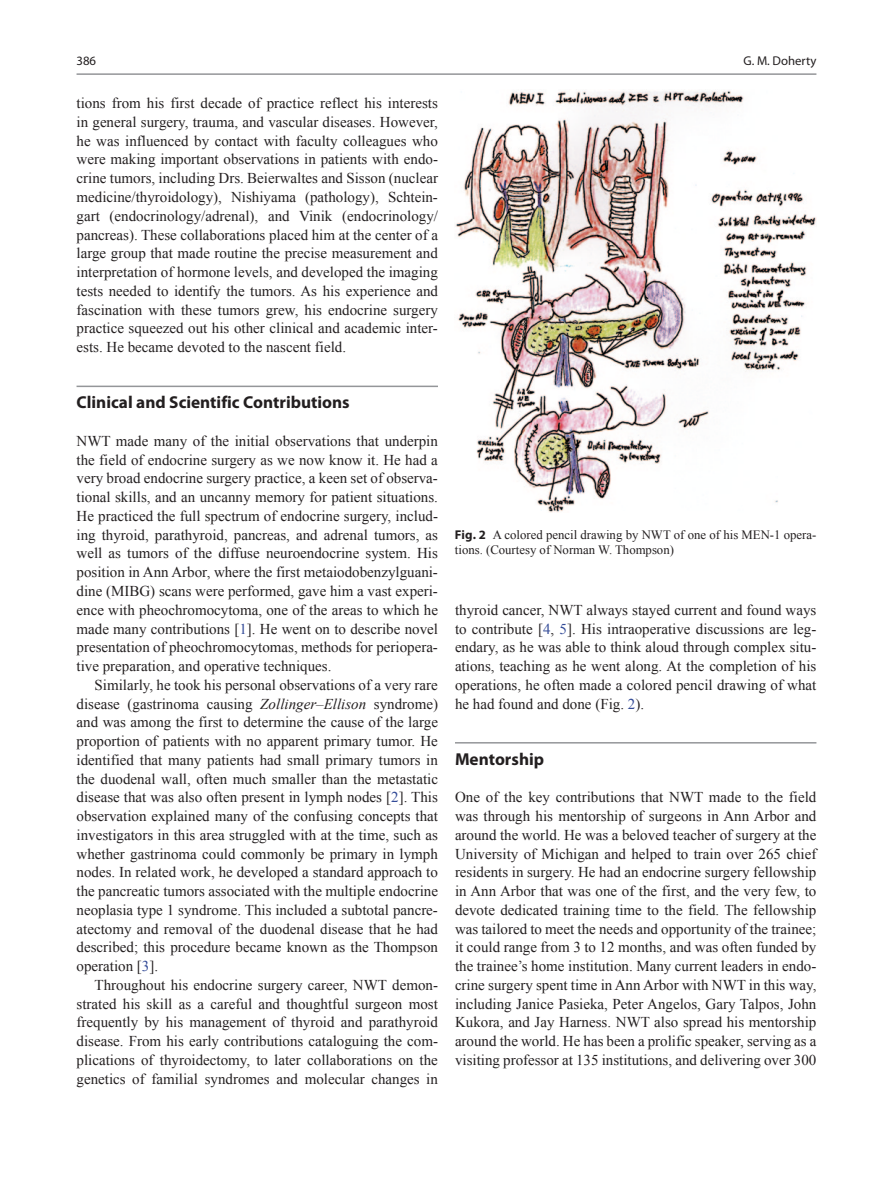
<style>
.page{position:relative;width:893px;height:1187px;background:#fff}
.page>*{position:absolute;margin:0;border:0;box-sizing:border-box;transform-origin:0 0}
.t1{font:700 17.25px "Myriad Pro";color:#231f20}
.t2{font:15px/18.8px "Times New Roman";color:#231f20;text-align:justify}
.t3{font:12.75px/15px "Times New Roman";color:#231f20}
.t4{font:12.75px "Myriad Pro";color:#231f20}
.t5{font:12.75px "Myriad Pro Regular 2";color:#231f20}
.s1{color:#324a97}
.s2{font-style:italic}
.s3{font-family:"Myriad Pro";font-weight:700}
</style>
<div class="page">
<hr style="left:77px;top:73px;width:739px;height:2px;background:#949699">
<hr style="left:77px;top:385px;width:361px;height:2px;background:#949699">
<hr style="left:455px;top:742px;width:361px;height:1px;background:#949699">
<img style="left:455px;top:90px;width:361px;height:422px">
<p class="t5" style="left:77px;top:53px;width:21px">386</p>
<p class="t4" style="left:743px;top:53px;width:74px">G. M. Doherty</p>
<p class="t2" style="left:77px;top:94px;width:363px">tions from his first decade of practice reflect his interests in general surgery, trauma, and vascular diseases. However, he was influenced by contact with faculty colleagues who were making important observations in patients with endo&shy;crine tumors, including Drs. Beierwaltes and Sisson (nuclear medicine/thyroidology), Nishiyama (pathology), Schtein&shy;gart (endocrinology/adrenal), and Vinik (endocrinology/ pancreas). These collaborations placed him at the center of a large group that made routine the precise measurement and interpretation of hormone levels, and developed the imaging tests needed to identify the tumors. As his experience and fascination with these tumors grew, his endocrine surgery practice squeezed out his other clinical and academic inter&shy;ests. He became devoted to the nascent field.</p>
<p class="t1" style="left:77px;top:391px;width:275px">Clinical and Scientific Contributions</p>
<p class="t2" style="left:77px;top:431px;width:363px">NWT made many of the initial observations that underpin the field of endocrine surgery as we now know it. He had a very broad endocrine surgery practice, a keen set of observa&shy;tional skills, and an uncanny memory for patient situations.<br>He practiced the full spectrum of endocrine surgery, includ&shy;ing thyroid, parathyroid, pancreas, and adrenal tumors, as well as tumors of the diffuse neuroendocrine system. His position in Ann Arbor, where the first metaiodobenzylguani&shy;dine (MIBG) scans were performed, gave him a vast experi&shy;ence with pheochromocytoma, one of the areas to which he made many contributions [<span class="s1">1</span>]. He went on to describe novel presentation of pheochromocytomas, methods for periopera&shy;tive preparation, and operative techniques.</p>
<p class="t2" style="left:77px;top:675px;width:363px;text-indent:18px">Similarly, he took his personal observations of a very rare disease (gastrinoma causing <span class="s2">Zollinger–Ellison</span> syndrome) and was among the first to determine the cause of the large proportion of patients with no apparent primary tumor. He identified that many patients had small primary tumors in the duodenal wall, often much smaller than the metastatic disease that was also often present in lymph nodes [<span class="s1">2</span>]. This observation explained many of the confusing concepts that investigators in this area struggled with at the time, such as whether gastrinoma could commonly be primary in lymph nodes. In related work, he developed a standard approach to the pancreatic tumors associated with the multiple endocrine neoplasia type 1 syndrome. This included a subtotal pancre&shy;atectomy and removal of the duodenal disease that he had described; this procedure became known as the Thompson operation [<span class="s1">3</span>].</p>
<p class="t2" style="left:77px;top:975px;width:363px;text-indent:18px">Throughout his endocrine surgery career, NWT demon&shy;strated his skill as a careful and thoughtful surgeon most frequently by his management of thyroid and parathyroid disease. From his early contributions cataloguing the com&shy;plications of thyroidectomy, to later collaborations on the genetics of familial syndromes and molecular changes in</p>
<p class="t3" style="left:455px;top:527px;width:363px"><span class="s3">Fig. 2</span> A colored pencil drawing by NWT of one of his MEN-1 opera&shy;tions. (Courtesy of Norman W. Thompson)</p>
<p class="t2" style="left:455px;top:600px;width:363px">thyroid cancer, NWT always stayed current and found ways to contribute [<span class="s1">4</span>, <span class="s1">5</span>]. His intraoperative discussions are leg&shy;endary, as he was able to think aloud through complex situ&shy;ations, teaching as he went along. At the completion of his operations, he often made a colored pencil drawing of what he had found and done (Fig. <span class="s1">2</span>).</p>
<p class="t1" style="left:455px;top:747px;width:91px">Mentorship</p>
<p class="t2" style="left:455px;top:787px;width:363px">One of the key contributions that NWT made to the field was through his mentorship of surgeons in Ann Arbor and around the world. He was a beloved teacher of surgery at the University of Michigan and helped to train over 265 chief residents in surgery. He had an endocrine surgery fellowship in Ann Arbor that was one of the first, and the very few, to devote dedicated training time to the field. The fellowship was tailored to meet the needs and opportunity of the trainee; it could range from 3 to 12 months, and was often funded by the trainee’s home institution. Many current leaders in endo&shy;crine surgery spent time in Ann Arbor with NWT in this way, including Janice Pasieka, Peter Angelos, Gary Talpos, John Kukora, and Jay Harness. NWT also spread his mentorship around the world. He has been a prolific speaker, serving as a visiting professor at 135 institutions, and delivering over 300</p>
</div>
